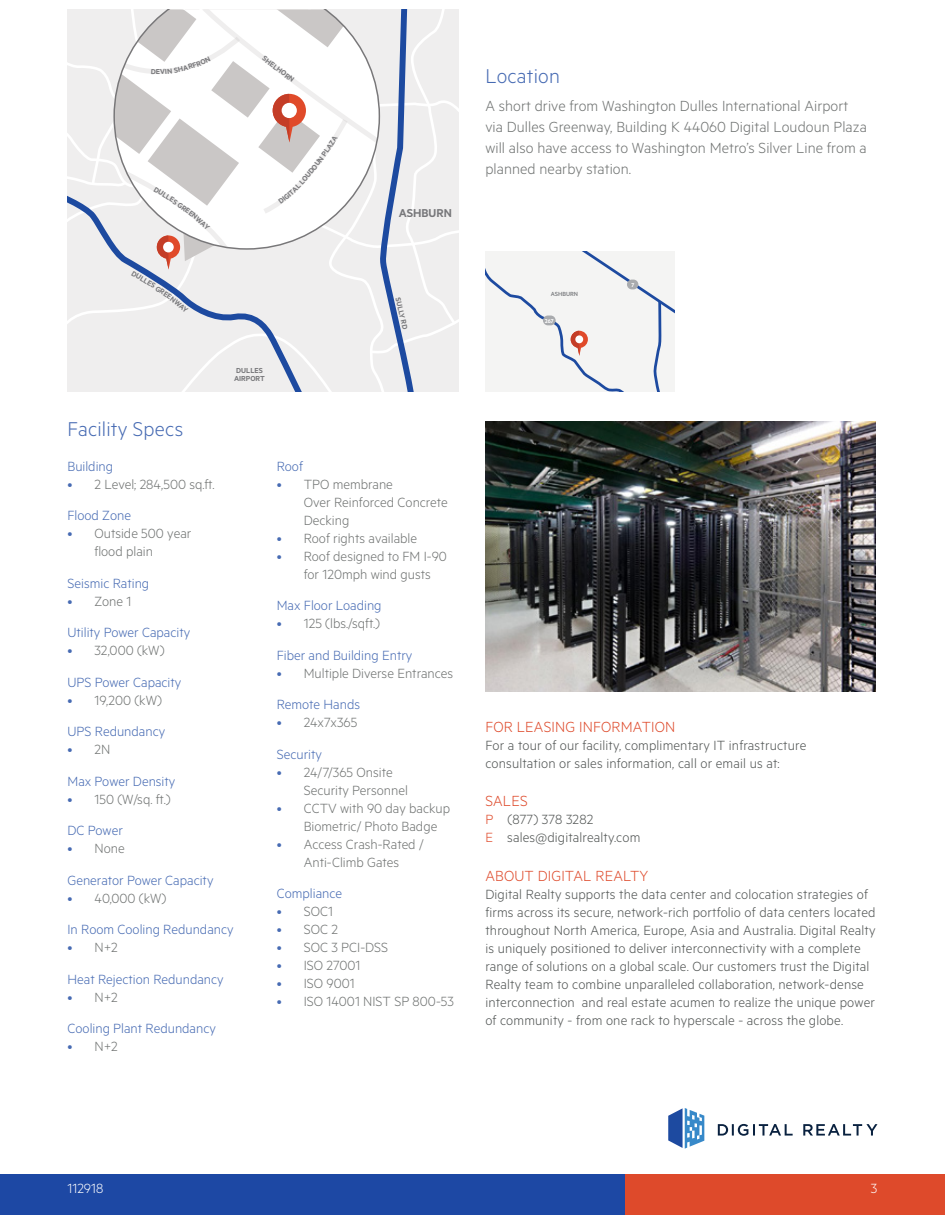
<style>
.page{position:relative;width:945px;height:1215px;background:#fff}
.page>*{position:absolute;margin:0;border:0;box-sizing:border-box;transform-origin:0 0}
.Medium_Body_Copy{font:300 22.5px "Metric";letter-spacing:.01em;color:#476bb3}
.Medium_Body_Copy-2{font:300 16.5px/21px "Metric";letter-spacing:.005em;color:#6f7271}
.Leasing_Info{font:300 16.5px "Metric";letter-spacing:.01em;color:#de4a2b}
.Leasing_Info-2{font:300 15px/18px "Metric";letter-spacing:.01em;color:#505453}
.t1{font:300 15px/18px "Metric";color:#6f7271}
.Faculty_Specs_Headli{font:300 15px "Metric";color:#476bb3}
.Faculty_Specs_Headli-2{font:300 15px "Metric";color:#fff}
.t2{font:600 12.9px "Metric";color:#77777a}
.t3{font:600 8.1px/8.1px "Metric";color:#77777a}
.t4{font:500 6.75px "Metric";color:#76787b}
.t5{font:600 6.3px "Metric";color:#fff}
.s1{color:#476bb3}
.s2{color:#e04a2a}
</style>
<div class="page">
<div style="left:0;top:1174px;width:626px;height:41px;background:#1d48a4"></div>
<div style="left:626px;top:1174px;width:319px;height:41px;background:#de4a2b"></div>
<img style="left:485px;top:421px;width:391px;height:270px">
<svg style="left:718px;top:1124px;width:159px;height:12px"></svg>
<svg style="left:668px;top:1108px;width:36px;height:41px"></svg>
<div style="left:485px;top:252px;width:189px;height:139px;background:#f4f4f3"></div>
<div style="left:575px;top:335px;width:8px;height:8px;background:#fff;border-radius:50%"></div>
<svg style="left:68px;top:9px;width:390px;height:382px"></svg>
<p class="t3" style="left:273px;top:60px;width:30px;rotate:37deg">ELHORN</p>
<p class="t3" style="left:234px;top:366px;width:32px">DULLES<br>AIRPORT</p>
<p class="t2" style="left:399px;top:206px;width:55px">ASHBURN</p>
<p class="t3" style="left:402px;top:296px;width:34px;rotate:77deg">SULLY RD</p>
<p class="Medium_Body_Copy" style="left:68px;top:416px;width:117px">Facility Specs</p>
<p class="Faculty_Specs_Headli" style="left:68px;top:457px;width:47px">Building</p>
<p class="t1" style="left:68px;top:474px;width:149px"><span class="s1">•</span> 2 Level; 284,500 sq.ft.</p>
<p class="Faculty_Specs_Headli" style="left:68px;top:507px;width:65px">Flood Zone</p>
<p class="t1" style="left:94px;top:524px;width:98px;text-indent:-27px"><span class="s1">•</span> Outside 500 year flood plain</p>
<p class="Faculty_Specs_Headli" style="left:68px;top:574px;width:83px">Seismic Rating</p>
<p class="t1" style="left:68px;top:591px;width:65px"><span class="s1">•</span> Zone 1</p>
<p class="Faculty_Specs_Headli" style="left:68px;top:624px;width:124px">Utility Power Capacity</p>
<p class="t1" style="left:68px;top:641px;width:99px"><span class="s1">•</span> 32,000 (kW)</p>
<p class="Faculty_Specs_Headli" style="left:68px;top:673px;width:115px">UPS Power Capacity</p>
<p class="t1" style="left:68px;top:690px;width:96px"><span class="s1">•</span> 19,200 (kW)</p>
<p class="Faculty_Specs_Headli" style="left:68px;top:723px;width:99px">UPS Redundancy</p>
<p class="t1" style="left:68px;top:740px;width:44px"><span class="s1">•</span> 2N</p>
<p class="Faculty_Specs_Headli" style="left:68px;top:772px;width:109px">Max Power Density</p>
<p class="t1" style="left:68px;top:789px;width:105px"><span class="s1">•</span> 150 (W/sq. ft.)</p>
<p class="Faculty_Specs_Headli" style="left:68px;top:822px;width:57px">DC Power</p>
<p class="t1" style="left:68px;top:839px;width:59px"><span class="s1">•</span> None</p>
<p class="Faculty_Specs_Headli" style="left:68px;top:871px;width:148px">Generator Power Capacity</p>
<p class="t1" style="left:68px;top:888px;width:100px"><span class="s1">•</span> 40,000 (kW)</p>
<p class="Faculty_Specs_Headli" style="left:68px;top:921px;width:168px">In Room Cooling Redundancy</p>
<p class="t1" style="left:68px;top:938px;width:52px"><span class="s1">•</span> N+2</p>
<p class="Faculty_Specs_Headli" style="left:68px;top:970px;width:158px">Heat Rejection Redundancy</p>
<p class="t1" style="left:68px;top:987px;width:52px"><span class="s1">•</span> N+2</p>
<p class="Faculty_Specs_Headli" style="left:68px;top:1020px;width:150px">Cooling Plant Redundancy</p>
<p class="t1" style="left:68px;top:1037px;width:52px"><span class="s1">•</span> N+2</p>
<p class="Faculty_Specs_Headli" style="left:277px;top:457px;width:28px">Roof</p>
<p class="t1" style="left:304px;top:474px;width:146px;text-indent:-27px"><span class="s1">•</span> TPO membrane<br>Over Reinforced Concrete<br>Decking</p>
<p class="t1" style="left:277px;top:528px;width:142px"><span class="s1">•</span> Roof rights available</p>
<p class="t1" style="left:304px;top:546px;width:145px;text-indent:-27px"><span class="s1">•</span> Roof designed to FM I-90 for 120mph wind gusts</p>
<p class="Faculty_Specs_Headli" style="left:277px;top:597px;width:106px">Max Floor Loading</p>
<p class="t1" style="left:277px;top:614px;width:105px"><span class="s1">•</span> 125 (lbs./sqft.)</p>
<p class="Faculty_Specs_Headli" style="left:277px;top:646px;width:137px">Fiber and Building Entry</p>
<p class="t1" style="left:277px;top:663px;width:178px"><span class="s1">•</span> Multiple Diverse Entrances</p>
<p class="Faculty_Specs_Headli" style="left:277px;top:696px;width:85px">Remote Hands</p>
<p class="t1" style="left:277px;top:713px;width:82px"><span class="s1">•</span> 24x7x365</p>
<p class="Faculty_Specs_Headli" style="left:277px;top:745px;width:47px">Security</p>
<p class="t1" style="left:304px;top:762px;width:106px;text-indent:-27px"><span class="s1">•</span> 24/7/365 Onsite<br>Security Personnel</p>
<p class="t1" style="left:304px;top:798px;width:148px;text-indent:-27px"><span class="s1">•</span> CCTV with 90 day backup<br>Biometric/ Photo Badge</p>
<p class="t1" style="left:277px;top:834px;width:148px;text-align:center"><span class="s1">•</span> Access Crash-Rated /<br>Anti-Climb Gates</p>
<p class="Faculty_Specs_Headli" style="left:277px;top:885px;width:67px">Compliance</p>
<p class="t1" style="left:277px;top:902px;width:58px"><span class="s1">•</span> SOC1</p>
<p class="t1" style="left:277px;top:920px;width:63px"><span class="s1">•</span> SOC 2</p>
<p class="t1" style="left:277px;top:938px;width:113px"><span class="s1">•</span> SOC 3 PCI-DSS</p>
<p class="t1" style="left:277px;top:956px;width:85px"><span class="s1">•</span> ISO 27001</p>
<p class="t1" style="left:277px;top:974px;width:79px"><span class="s1">•</span> ISO 9001</p>
<p class="t1" style="left:277px;top:992px;width:179px"><span class="s1">•</span> ISO 14001 NIST SP 800-53</p>
<p class="Medium_Body_Copy" style="left:485px;top:63px;width:76px">Location</p>
<p class="Medium_Body_Copy-2" style="left:485px;top:94px;width:383px">A short drive from Washington Dulles International Airport via Dulles Greenway, Building K 44060 Digital Loudoun Plaza will also have access to Washington Metro’s Silver Line from a planned nearby station.</p>
<p class="t4" style="left:551px;top:290px;width:29px">ASHBURN</p>
<p class="t5" style="left:545px;top:317px;width:10px">267</p>
<p class="t5" style="left:631px;top:281px;width:4px">7</p>
<p class="Leasing_Info" style="left:485px;top:717px;width:191px">FOR LEASING INFORMATION</p>
<p class="Leasing_Info-2" style="left:485px;top:736px;width:322px">For a tour of our facility, complimentary IT infrastructure consultation or sales information, call or email us at:</p>
<p class="Leasing_Info" style="left:485px;top:791px;width:44px">SALES</p>
<p class="Leasing_Info-2" style="left:485px;top:809px;width:109px"><span class="s2">P</span> (877) 378 3282</p>
<p class="Leasing_Info-2" style="left:485px;top:827px;width:156px"><span class="s2">E</span> sales@digitalrealty.com</p>
<p class="Leasing_Info" style="left:485px;top:867px;width:165px">ABOUT DIGITAL REALTY</p>
<p class="Leasing_Info-2" style="left:485px;top:885px;width:392px">Digital Realty supports the data center and colocation strategies of firms across its secure, network-rich portfolio of data centers located throughout North America, Europe, Asia and Australia. Digital Realty is uniquely positioned to deliver interconnectivity with a complete range of solutions on a global scale. Our customers trust the Digital Realty team to combine unparalleled collaboration, network-dense interconnection and real estate acumen to realize the unique power of community - from one rack to hyperscale - across the globe.</p>
<p class="Faculty_Specs_Headli-2" style="left:68px;top:1180px;width:37px">112918</p>
<p class="Faculty_Specs_Headli-2" style="left:871px;top:1180px;width:8px">3</p>
</div>
